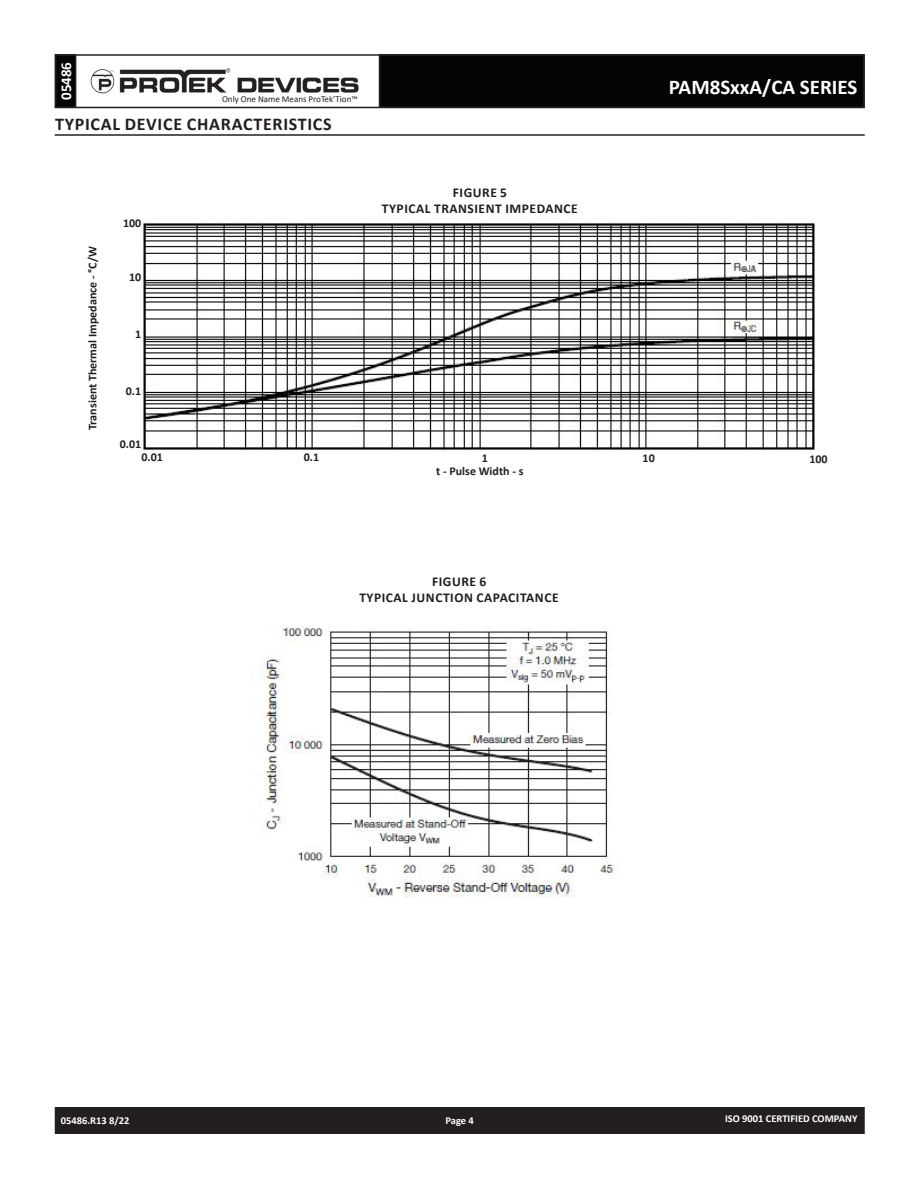
<style>
.page{position:relative;width:918px;height:1188px;background:#fff}
.page>*{position:absolute;margin:0;border:0;box-sizing:border-box;transform-origin:0 0}
.t1{font:700 21px "Calibri";color:#fff}
.t2{font:700 18px "Calibri";letter-spacing:.04em;color:#231f20}
.t3{font:700 15px "Calibri";color:#fff}
.t4{font:700 13.5px "Calibri";color:#231f20}
.t5{font:700 12px "Calibri";color:#231f20}
.t6{font:700 10.5px "Calibri";color:#fff}
.t7{font:9px "Calibri";color:#231f20}
</style>
<div class="page">
<div style="left:56px;top:1108px;width:808px;height:25px;background:#231f20"></div>
<div style="left:55px;top:1107px;width:810px;height:27px;border:2px solid #231f20"></div>
<div style="left:56px;top:55px;width:20px;height:52px;background:#040503"></div>
<div style="left:55px;top:54px;width:21px;height:54px;border:2px solid #231f20"></div>
<div style="left:380px;top:55px;width:484px;height:52px;background:#040503"></div>
<div style="left:55px;top:54px;width:810px;height:54px;border:2px solid #231f20"></div>
<img style="left:90px;top:68px;width:269px;height:26px">
<hr style="left:55px;top:134px;width:810px;height:2px;background:#231f20">
<img style="left:141px;top:220px;width:674px;height:232px">
<img style="left:260px;top:627px;width:356px;height:271px">
<p class="t3" style="left:55px;top:100px;width:40px;rotate:-90deg">05486</p>
<p class="t7" style="left:222px;top:93px;width:137px">Only One Name Means ProTek’Tion™</p>
<h2 class="t2" style="left:55px;top:111px;width:278px">TYPICAL DEVICE CHARACTERISTICS</h2>
<p class="t5" style="left:84px;top:430px;width:185px;rotate:-90deg">TRANSIENT THERMAL IMPEDANCE - °C/W</p>
<p class="t5" style="left:123px;top:215px;width:20px">100</p>
<p class="t5" style="left:129px;top:268px;width:14px">10</p>
<p class="t5" style="left:135px;top:325px;width:8px">1</p>
<p class="t5" style="left:126px;top:382px;width:17px">0.1</p>
<p class="t5" style="left:120px;top:436px;width:23px">0.01</p>
<p class="t4" style="left:453px;top:183px;width:9px">FIGURE</p>
<p class="t4" style="left:500px;top:183px;width:8px">5</p>
<p class="t4" style="left:382px;top:199px;width:16px">TYPICAL</p>
<p class="t4" style="left:434px;top:199px;width:16px">TRANSIENT</p>
<p class="t4" style="left:505px;top:199px;width:9px">IMPEDANCE</p>
<h1 class="t1" style="left:669px;top:73px;width:190px">PAM8SXXA/CA SERIES</h1>
<p class="t5" style="left:141px;top:449px;width:23px">0.01</p>
<p class="t5" style="left:304px;top:449px;width:17px">0.1</p>
<p class="t5" style="left:482px;top:449px;width:8px">1</p>
<p class="t5" style="left:643px;top:450px;width:14px">10</p>
<p class="t5" style="left:809px;top:450px;width:20px">100</p>
<p class="t5" style="left:436px;top:462px;width:89px">T - PULSE WIDTH - S</p>
<p class="t4" style="left:432px;top:572px;width:9px">FIGURE</p>
<p class="t4" style="left:479px;top:572px;width:8px">6</p>
<p class="t4" style="left:359px;top:588px;width:8px">TYPICAL</p>
<p class="t4" style="left:412px;top:588px;width:14px">JUNCTION</p>
<p class="t4" style="left:477px;top:588px;width:9px">CAPACITANCE</p>
<p class="t6" style="left:61px;top:1113px;width:70px">05486.R13 8/22</p>
<p class="t6" style="left:446px;top:1113px;width:30px">PAGE 4</p>
<p class="t6" style="left:725px;top:1111px;width:134px">ISO 9001 CERTIFIED COMPANY</p>
</div>
